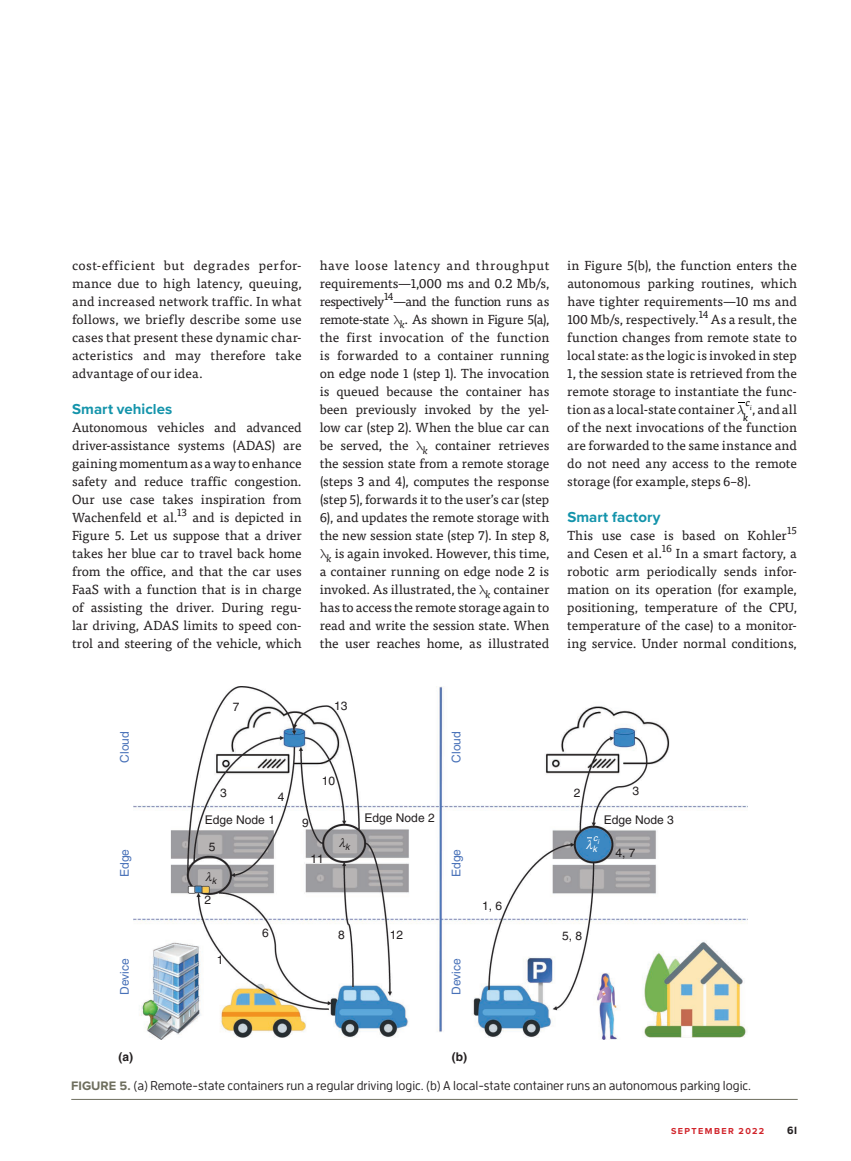
<style>
.page{position:relative;width:851px;height:1161px;background:#fff}
.page>*{position:absolute;margin:0;border:0;box-sizing:border-box;transform-origin:0 0}
.t1{font:700 15px "Proxima Nova";letter-spacing:.005em;color:#1494ab}
.t2{font:13.2px/18px "Tisa Pro";letter-spacing:-.005em;color:#231f20;text-align:justify}
.t3{font:500 12.75px "Enzo OT";color:#231f20}
.t4{font:12px "Helvetica";color:#231f20}
.t5{font:12px "Helvetica";color:#4871b8}
.t6{font:700 12px "Helvetica";color:#231f20}
.t7{font:700 10.5px "Enzo OT";color:#231f20}
.t8{font:italic 10.5px "Tisa Pro";color:#000}
.t9{font:700 9px "Proxima Nova";letter-spacing:.16em;color:#d1232a}
.t10{font:italic 9px "Helvetica";color:#fff}
.t11{font:italic 9px "Helvetica";color:#231f20}
.s1{font-family:"Proxima Nova";font-weight:700;color:#6e6e5e}
</style>
<div class="page">
<hr style="left:71px;top:1099px;width:726px;height:1px;background:#6e6e5e">
<img style="left:134px;top:686px;width:613px;height:354px">
<svg style="left:205px;top:872px;width:7px;height:9px"></svg>
<svg style="left:339px;top:839px;width:7px;height:9px"></svg>
<svg style="left:586px;top:837px;width:7px;height:12px"></svg>
<p class="t2" style="left:72px;top:256px;width:231px">cost-efficient but degrades perfor&shy;mance due to high latency, queuing, and increased network traffic. In what follows, we briefly describe some use cases that present these dynamic char&shy;acteristics and may therefore take advantage of our idea.</p>
<p class="t1" style="left:72px;top:398px;width:102px">Smart vehicles</p>
<p class="t2" style="left:72px;top:418px;width:231px">Autonomous vehicles and advanced driver-assistance systems (ADAS) are gaining momentum as a way to enhance safety and reduce traffic congestion.<br>Our use case takes inspiration from Wachenfeld et al.<sup>13</sup> and is depicted in Figure 5. Let us suppose that a driver takes her blue car to travel back home from the office, and that the car uses FaaS with a function that is in charge of assisting the driver. During regu&shy;lar driving, ADAS limits to speed con&shy;trol and steering of the vehicle, which</p>
<p class="t2" style="left:319px;top:256px;width:231px;text-align:center">have loose latency and throughput requirements—1,000 ms and 0.2 Mb/s, respectively<sup>14</sup>—and the function runs as remote-state <sub>k</sub>. As shown in Figure 5(a), the first invocation of the function is forwarded to a container running on edge node 1 (step 1). The invocation is queued because the container has been previously invoked by the yel&shy;low car (step 2). When the blue car can be served, the <sub>k</sub> container retrieves the session state from a remote storage (steps 3 and 4), computes the response (step 5), forwards it to the user’s car (step 6), and updates the remote storage with the new session state (step 7). In step 8, <sub>k</sub> is again invoked. However, this time, a container running on edge node 2 is invoked. As illustrated, the <sub>k</sub> container has to access the remote storage again to read and write the session state. When the user reaches home, as illustrated</p>
<p class="t2" style="left:567px;top:256px;width:231px">in Figure 5(b), the function enters the autonomous parking routines, which have tighter requirements—10 ms and 100 Mb/s, respectively.<sup>14</sup> As a result, the function changes from remote state to local state: as the logic is invoked in step 1, the session state is retrieved from the remote storage to instantiate the func&shy;tion as a local-state container</p>
<p class="t2" style="left:567px;top:400px;width:231px;text-indent:178px"><sup>c</sup><sup>i</sup>, and all of the next invocations of the function are forwarded to the same instance and do not need any access to the remote storage (for example, steps 6–8).</p>
<p class="t1" style="left:567px;top:506px;width:95px">Smart factory</p>
<p class="t2" style="left:567px;top:526px;width:231px">This use case is based on Kohler<sup>15 </sup>and Cesen et al.<sup>16</sup> In a smart factory, a robotic arm periodically sends infor&shy;mation on its operation (for example, positioning, temperature of the CPU, temperature of the case) to a monitor&shy;ing service. Under normal conditions,</p>
<p class="t8" style="left:743px;top:409px;width:7px">k</p>
<p class="t5" style="left:118px;top:763px;width:33px;rotate:-90deg">Cloud</p>
<p class="t4" style="left:233px;top:700px;width:8px">7</p>
<p class="t4" style="left:220px;top:786px;width:8px">3</p>
<p class="t4" style="left:278px;top:790px;width:8px">4</p>
<p class="t4" style="left:334px;top:698px;width:15px">13</p>
<p class="t4" style="left:322px;top:774px;width:15px">10</p>
<p class="t5" style="left:449px;top:763px;width:33px;rotate:-90deg">Cloud</p>
<p class="t4" style="left:573px;top:786px;width:8px">2</p>
<p class="t4" style="left:632px;top:784px;width:8px">3</p>
<p class="t5" style="left:118px;top:877px;width:30px;rotate:-90deg">Edge</p>
<p class="t5" style="left:118px;top:995px;width:38px;rotate:-90deg">Device</p>
<p class="t4" style="left:205px;top:813px;width:72px">Edge Node 1</p>
<p class="t4" style="left:364px;top:811px;width:72px">Edge Node 2</p>
<p class="t4" style="left:604px;top:813px;width:72px">Edge Node 3</p>
<p class="t4" style="left:302px;top:815px;width:8px">9</p>
<p class="t4" style="left:209px;top:840px;width:8px">5</p>
<p class="t11" style="left:212px;top:875px;width:6px">k</p>
<p class="t4" style="left:204px;top:892px;width:8px">2</p>
<p class="t4" style="left:217px;top:953px;width:8px">1</p>
<p class="t4" style="left:262px;top:926px;width:8px">6</p>
<p class="t4" style="left:310px;top:852px;width:15px">11</p>
<p class="t10" style="left:593px;top:833px;width:7px">c<sub>i</sub></p>
<p class="t11" style="left:345px;top:842px;width:6px">k</p>
<p class="t10" style="left:592px;top:843px;width:6px">k</p>
<p class="t5" style="left:449px;top:877px;width:30px;rotate:-90deg">Edge</p>
<p class="t4" style="left:338px;top:928px;width:8px">8</p>
<p class="t4" style="left:389px;top:928px;width:15px">12</p>
<p class="t5" style="left:449px;top:995px;width:38px;rotate:-90deg">Device</p>
<p class="t4" style="left:482px;top:899px;width:22px">1, 6</p>
<p class="t4" style="left:562px;top:929px;width:22px">5, 8</p>
<p class="t4" style="left:615px;top:846px;width:22px">4, 7</p>
<p class="t6" style="left:118px;top:1049px;width:16px">(a)</p>
<p class="t6" style="left:452px;top:1049px;width:17px">(b)</p>
<p class="t3" style="left:71px;top:1078px;width:681px"><span class="s1">FIGURE 5.</span> (a) Remote-state containers run a regular driving logic. (b) A local-state container runs an autonomous parking logic.</p>
<p class="t9" style="left:671px;top:1124px;width:95px">SEPTEMBER 2022</p>
<p class="t7" style="left:787px;top:1124px;width:11px">61</p>
</div>
